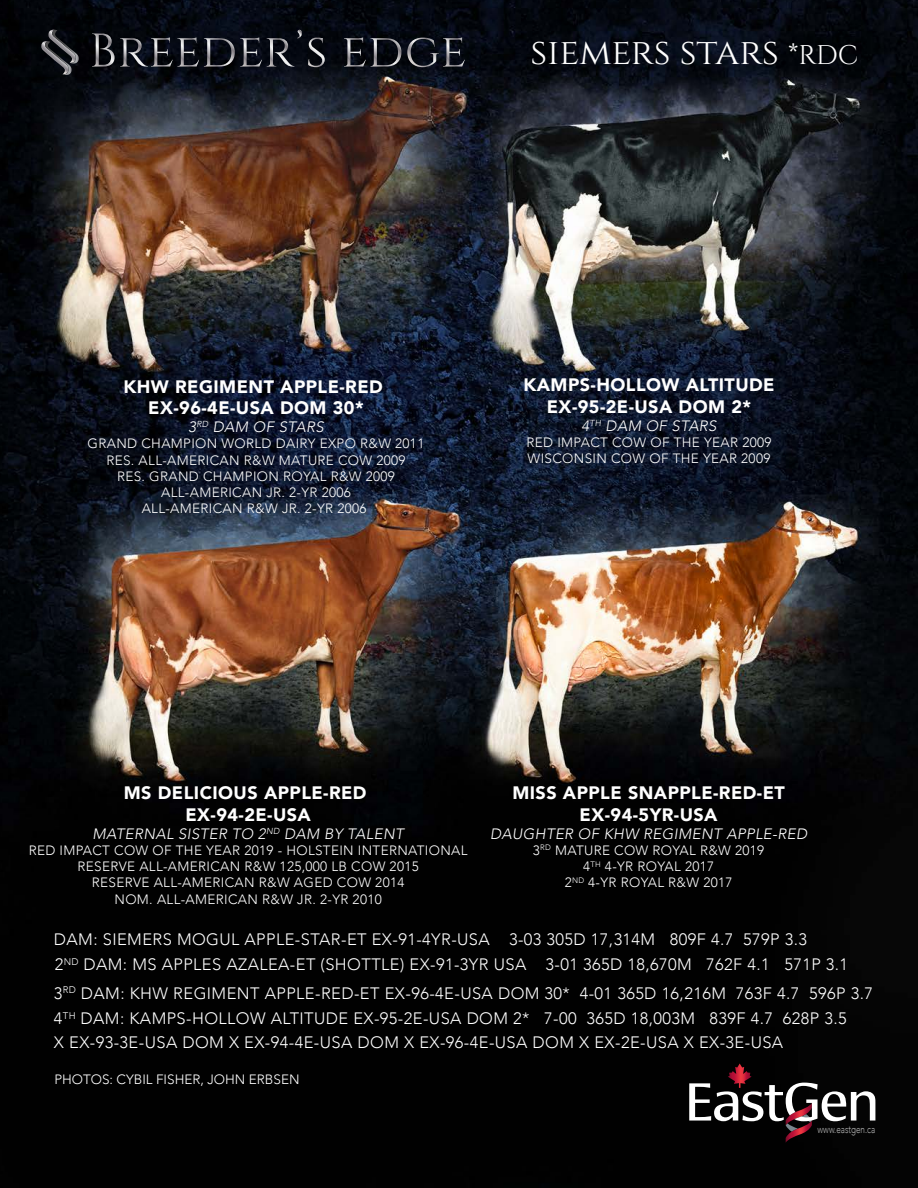
<style>
.page{position:relative;width:918px;height:1188px;background:#fff}
.page>*{position:absolute;margin:0;border:0;box-sizing:border-box;transform-origin:0 0}
.t1{font:36.45px "Cinzel";color:#fff}
.t2{font:900 18px/21.6px "Avenir";letter-spacing:.025em;color:#fff;text-align:center}
.t3{font:300 16.5px/25.5px "Avenir";letter-spacing:.025em;color:#fff}
.t4{font:italic 300 15px "Avenir";letter-spacing:.025em;color:#fff}
.t5{font:300 13.5px/16.2px "Avenir";letter-spacing:.025em;color:#fff;text-align:center}
.t6{font:300 13.5px "Avenir";color:#fff}
.t7{font:300 10.8px "Avenir";color:#b3b3b3;scale:.75 1}
.s1{font-size:27px}
</style>
<div class="page">
<img style="left:0;top:0;width:918px;height:1188px">
<svg style="left:689px;top:1064px;width:186px;height:79px;background:#342e2f"></svg>
<svg style="left:92px;top:30px;width:233px;height:37px;background:#25282f"></svg>
<svg style="left:344px;top:37px;width:57px;height:30px;background:#2c2e34"></svg>
<svg style="left:407px;top:37px;width:58px;height:30px;background:#2a2d36"></svg>
<svg style="left:41px;top:30px;width:35px;height:45px;background:#2f3034"></svg>
<p class="t1" style="left:530px;top:31px;width:330px">siemers stars <span class="s1">*RDC</span></p>
<p class="t2" style="left:123px;top:375px;width:261px">KHW REGIMENT APPLE-RED<br>EX-96-4E-USA DOM 30*</p>
<p class="t4" style="left:188px;top:418px;width:137px">3<sup>RD</sup> DAM OF STARS</p>
<p class="t5" style="left:88px;top:436px;width:338px">GRAND CHAMPION WORLD DAIRY EXPO R&amp;W 2011<br>RES. ALL-AMERICAN R&amp;W MATURE COW 2009<br>RES. GRAND CHAMPION ROYAL R&amp;W 2009<br>ALL-AMERICAN JR. 2-YR 2006<br>ALL-AMERICAN R&amp;W JR. 2-YR 2006</p>
<p class="t2" style="left:523px;top:374px;width:253px">KAMPS-HOLLOW ALTITUDE<br>EX-95-2E-USA DOM 2*</p>
<p class="t4" style="left:581px;top:417px;width:137px">4<sup>TH</sup> DAM OF STARS</p>
<p class="t5" style="left:527px;top:434px;width:246px;text-align:left">RED IMPACT COW OF THE YEAR 2009<br>WISCONSIN COW OF THE YEAR 2009</p>
<p class="t2" style="left:124px;top:782px;width:244px">MS DELICIOUS APPLE-RED<br>EX-94-2E-USA</p>
<p class="t4" style="left:93px;top:825px;width:313px">MATERNAL SISTER TO 2<sup>ND</sup> DAM BY TALENT</p>
<p class="t5" style="left:29px;top:842px;width:440px">RED IMPACT COW OF THE YEAR 2019 - HOLSTEIN INTERNATIONAL RESERVE ALL-AMERICAN R&amp;W 125,000 LB COW 2015<br>RESERVE ALL-AMERICAN R&amp;W AGED COW 2014<br>NOM. ALL-AMERICAN R&amp;W JR. 2-YR 2010</p>
<p class="t2" style="left:512px;top:782px;width:274px">MISS APPLE SNAPPLE-RED-ET<br>EX-94-5YR-USA</p>
<p class="t4" style="left:490px;top:825px;width:319px">DAUGHTER OF KHW REGIMENT APPLE-RED</p>
<p class="t5" style="left:533px;top:842px;width:233px">3<sup>RD</sup> MATURE COW ROYAL R&amp;W 2019<br>4<sup>TH</sup> 4-YR ROYAL 2017<br>2<sup>ND</sup> 4-YR ROYAL R&amp;W 2017</p>
<p class="t3" style="left:54px;top:926px;width:796px">DAM: SIEMERS MOGUL APPLE-STAR-ET EX-91-4YR-USA 3-03 305D 17,314M 809F 4.7 579P 3.3<br>2<sup>ND</sup> DAM: MS APPLES AZALEA-ET (SHOTTLE) EX-91-3YR USA 3-01 365D 18,670M 762F 4.1 571P 3.1</p>
<p class="t3" style="left:54px;top:980px;width:821px">3<sup>RD</sup> DAM: KHW REGIMENT APPLE-RED-ET EX-96-4E-USA DOM 30* 4-01 365D 16,216M 763F 4.7 596P 3.7<br>4<sup>TH</sup> DAM: KAMPS-HOLLOW ALTITUDE EX-95-2E-USA DOM 2* 7-00 365D 18,003M 839F 4.7 628P 3.5</p>
<p class="t3" style="left:54px;top:1030px;width:731px">X EX-93-3E-USA DOM X EX-94-4E-USA DOM X EX-96-4E-USA DOM X EX-2E-USA X EX-3E-USA</p>
<p class="t6" style="left:54px;top:1071px;width:247px">PHOTOS: CYBIL FISHER, JOHN ERBSEN</p>
<p class="t7" style="left:818px;top:1123px;width:78px">www.eastgen.ca</p>
</div>
